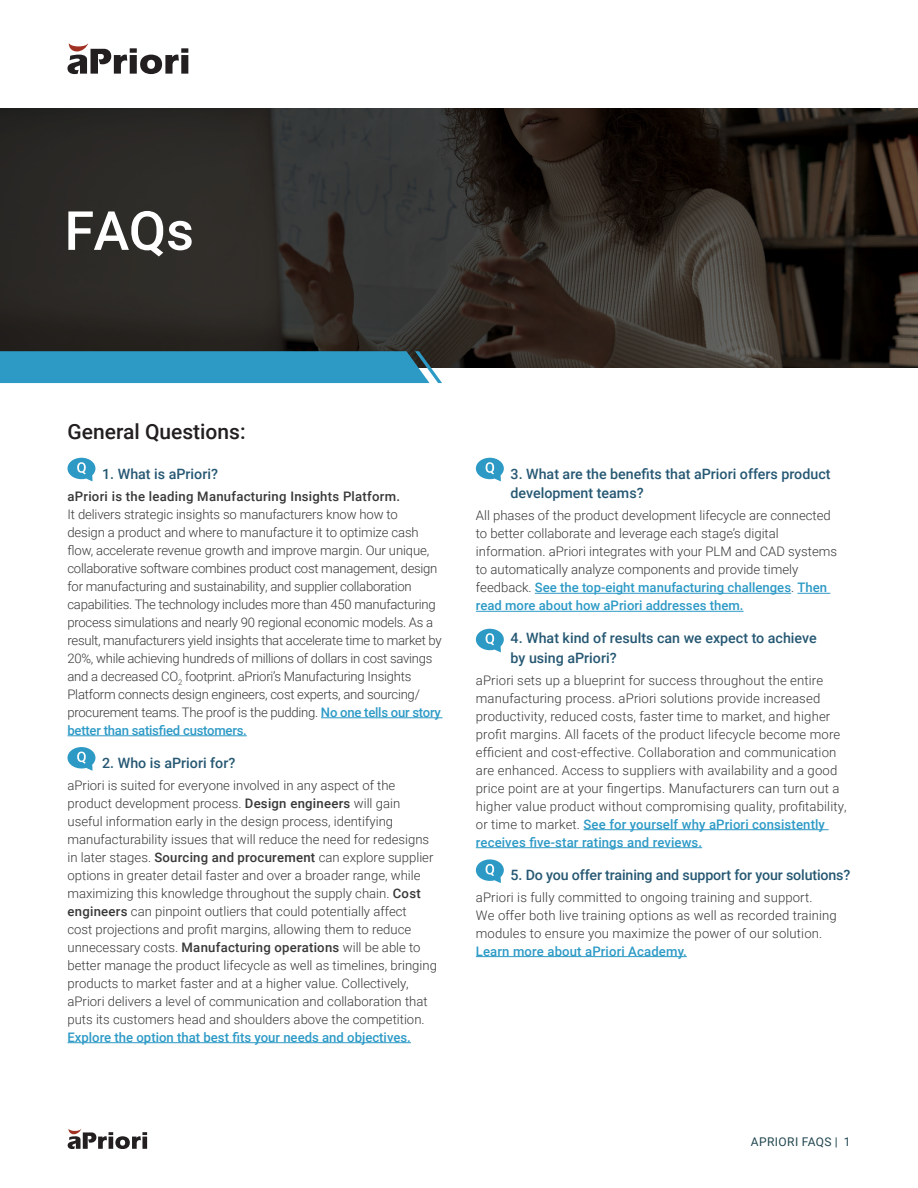
<style>
.page{position:relative;width:918px;height:1188px;background:#fff}
.page>*{position:absolute;margin:0;border:0;box-sizing:border-box;transform-origin:0 0}
.t1{font:500 54px "Roboto";color:#fff}
.t2{font:500 21px "Roboto";color:#231f20}
.Class_Name{font:500 14.25px/19.5px "Roboto";color:#265873}
.Body-Light{font:300 13.2px/18px "Roboto";color:#383839}
.Body-Light-2{font:300 13.2px/18px "Roboto";letter-spacing:-.02em;color:#383839}
.t3{font:12px "Roboto";letter-spacing:.035em;color:#21464f}
.s1{font-weight:500}
.s2{font-weight:500;color:#2d9ac6}
</style>
<div class="page">
<svg style="left:68px;top:1129px;width:79px;height:20px"></svg>
<svg style="left:0;top:108px;width:918px;height:259px;background:#2c2823"></svg>
<svg style="left:67px;top:458px;width:28px;height:23px"></svg>
<svg style="left:68px;top:43px;width:120px;height:31px"></svg>
<hr style="left:321px;top:717px;width:122px;height:1px;background:#2d9ac6">
<hr style="left:68px;top:735px;width:179px;height:1px;background:#2d9ac6">
<hr style="left:68px;top:1042px;width:343px;height:1px;background:#2d9ac6">
<hr style="left:535px;top:593px;width:256px;height:1px;background:#2d9ac6">
<hr style="left:797px;top:593px;width:33px;height:1px;background:#2d9ac6">
<hr style="left:476px;top:611px;width:268px;height:1px;background:#2d9ac6">
<hr style="left:584px;top:829px;width:245px;height:1px;background:#2d9ac6">
<hr style="left:476px;top:847px;width:226px;height:1px;background:#2d9ac6">
<hr style="left:476px;top:956px;width:211px;height:1px;background:#2d9ac6">
<svg style="left:0;top:351px;width:442px;height:32px;background:#2f97c0"></svg>
<svg style="left:476px;top:458px;width:28px;height:23px"></svg>
<svg style="left:67px;top:747px;width:28px;height:24px"></svg>
<svg style="left:476px;top:629px;width:28px;height:23px"></svg>
<svg style="left:476px;top:859px;width:28px;height:24px"></svg>
<p class="t1" style="left:64px;top:193px;width:131px">FAQs</p>
<h2 class="t2" style="left:68px;top:417px;width:180px">General Questions:</h2>
<p class="Class_Name" style="left:102px;top:464px;width:117px">1. What is aPriori?</p>
<p class="Body-Light-2" style="left:68px;top:487px;width:376px"><span class="s1">aPriori is the leading Manufacturing Insights Platform.<br></span>It delivers strategic insights so manufacturers know how to<br>design a product and where to manufacture it to optimize cash flow, accelerate revenue growth and improve margin. Our unique, collaborative software combines product cost management, design for manufacturing and sustainability, and supplier collaboration capabilities. The technology includes more than 450 manufacturing process simulations and nearly 90 regional economic models. As a result, manufacturers yield insights that accelerate time to market by 20%, while achieving hundreds of millions of dollars in cost savings and a decreased CO<sub>2</sub> footprint. aPriori’s Manufacturing Insights Platform connects design engineers, cost experts, and sourcing/ procurement teams. The proof is the pudding. <span class="s2">No one tells our story better than satisfied customers.</span></p>
<p class="Class_Name" style="left:102px;top:752px;width:135px">2. Who is aPriori for?</p>
<p class="Body-Light" style="left:68px;top:776px;width:371px">aPriori is suited for everyone involved in any aspect of the product development process. <span class="s1">Design engineers</span> will gain useful information early in the design process, identifying manufacturability issues that will reduce the need for redesigns in later stages. <span class="s1">Sourcing and procurement</span> can explore supplier options in greater detail faster and over a broader range, while maximizing this knowledge throughout the supply chain. <span class="s1">Cost engineers</span> can pinpoint outliers that could potentially affect<br>cost projections and profit margins, allowing them to reduce unnecessary costs. <span class="s1">Manufacturing operations</span> will be able to better manage the product lifecycle as well as timelines, bringing products to market faster and at a higher value. Collectively, aPriori delivers a level of communication and collaboration that puts its customers head and shoulders above the competition.<br><span class="s2">Explore the option that best fits your needs and objectives.</span></p>
<p class="Class_Name" style="left:511px;top:464px;width:321px">3. What are the benefits that aPriori offers product development teams?</p>
<p class="Body-Light" style="left:476px;top:506px;width:363px">All phases of the product development lifecycle are connected to better collaborate and leverage each stage’s digital information. aPriori integrates with your PLM and CAD systems to automatically analyze components and provide timely feedback. <span class="s2">See the top-eight manufacturing challenges</span>. <span class="s2">Then read more about how aPriori addresses them.</span></p>
<p class="Class_Name" style="left:511px;top:628px;width:308px">4. What kind of results can we expect to achieve by using aPriori?</p>
<p class="Body-Light" style="left:476px;top:671px;width:372px">aPriori sets up a blueprint for success throughout the entire manufacturing process. aPriori solutions provide increased productivity, reduced costs, faster time to market, and higher profit margins. All facets of the product lifecycle become more efficient and cost-effective. Collaboration and communication are enhanced. Access to suppliers with availability and a good price point are at your fingertips. Manufacturers can turn out a higher value product without compromising quality, profitability, or time to market. <span class="s2">See for yourself why aPriori consistently receives five-star ratings and reviews.</span></p>
<p class="Class_Name" style="left:511px;top:864px;width:341px">5. Do you offer training and support for your solutions?</p>
<p class="Body-Light" style="left:476px;top:887px;width:362px">aPriori is fully committed to ongoing training and support.<br>We offer both live training options as well as recorded training modules to ensure you maximize the power of our solution.<br><span class="s2">Learn more about aPriori Academy.</span></p>
<p class="t3" style="left:751px;top:1133px;width:101px">APRIORI FAQS | 1</p>
</div>
